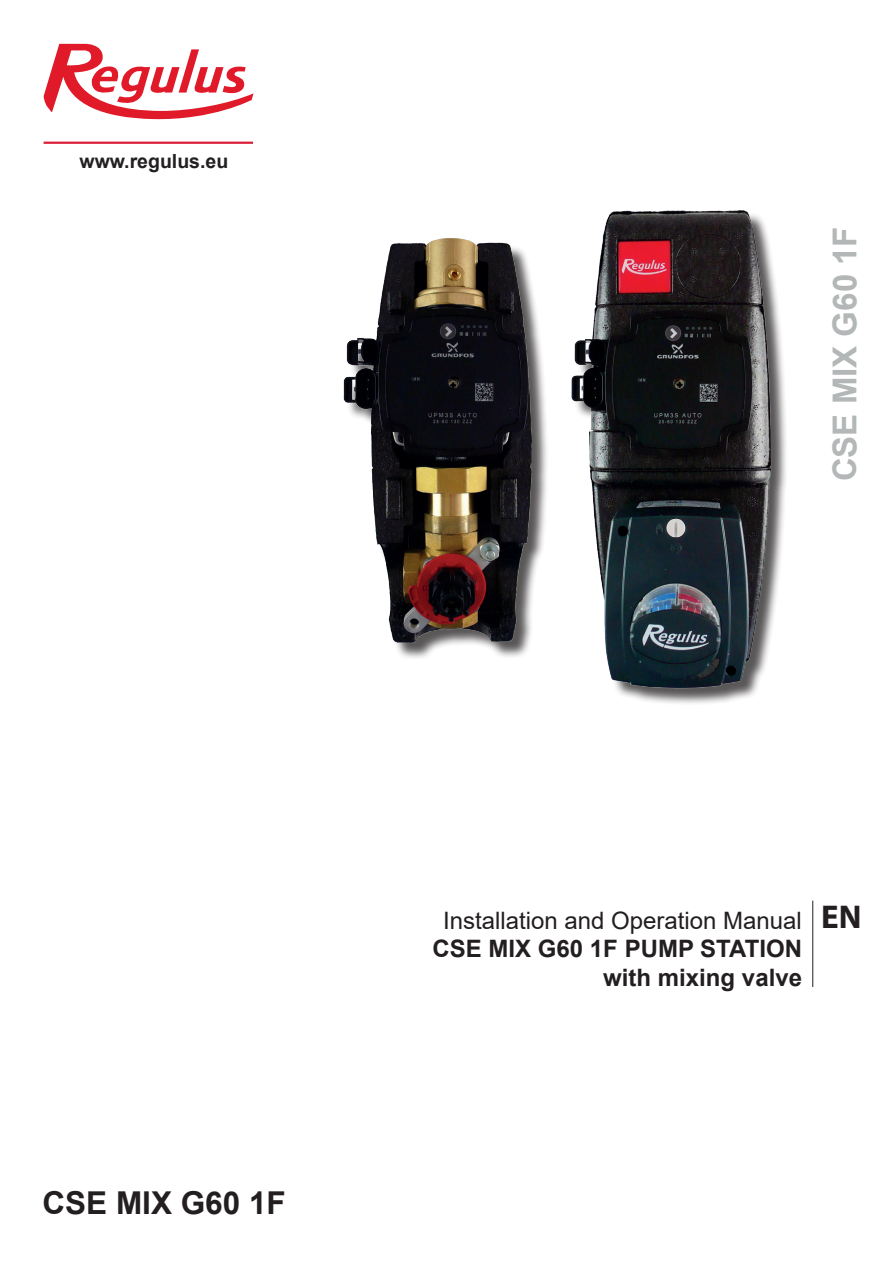
<style>
.page{position:relative;width:893px;height:1263px;background:#fff}
.page>*{position:absolute;margin:0;border:0;box-sizing:border-box;transform-origin:0 0}
.t1{font:700 33px "Arial";color:#b4b7b7}
.t2{font:700 31.5px "Arial";color:#231f20}
.t3{font:700 24px "Arial";color:#231f20}
.t4{font:24px "Arial";color:#231f20}
.t5{font:700 19.5px "Arial";color:#231f20}
.s1{font-family:"Myriad Pro";font-weight:700;font-size:33px}
</style>
<div class="page">
<svg style="left:44px;top:44px;width:209px;height:75px"></svg>
<hr style="left:44px;top:142px;width:209px;height:2px;background:#db1d3b">
<hr style="left:812px;top:901px;width:1px;height:86px;background:#231f20">
<div style="left:574px;top:213px;width:214px;height:493px;background:#231f20;opacity:.75"></div>
<img style="left:571px;top:210px;width:203px;height:485px">
<div style="left:347px;top:240px;width:202px;height:420px;background:#231f20;opacity:.75"></div>
<img style="left:343px;top:238px;width:188px;height:405px">
<p class="t5" style="left:80px;top:147px;width:150px">www.regulus.eu</p>
<h1 class="t1" style="left:822px;top:481px;width:256px;rotate:-90deg">CSE MIX G60 1F</h1>
<h2 class="t2" style="left:43px;top:1180px;width:245px">CSE MIX G60 1F</h2>
<p class="t4" style="left:443px;top:903px;width:420px">Installation and Operation Manual <span class="s1">EN</span></p>
<p class="t3" style="left:433px;top:932px;width:371px">CSE MIX G60 1F PUMP STATION</p>
<p class="t3" style="left:603px;top:961px;width:200px">with mixing valve</p>
</div>
